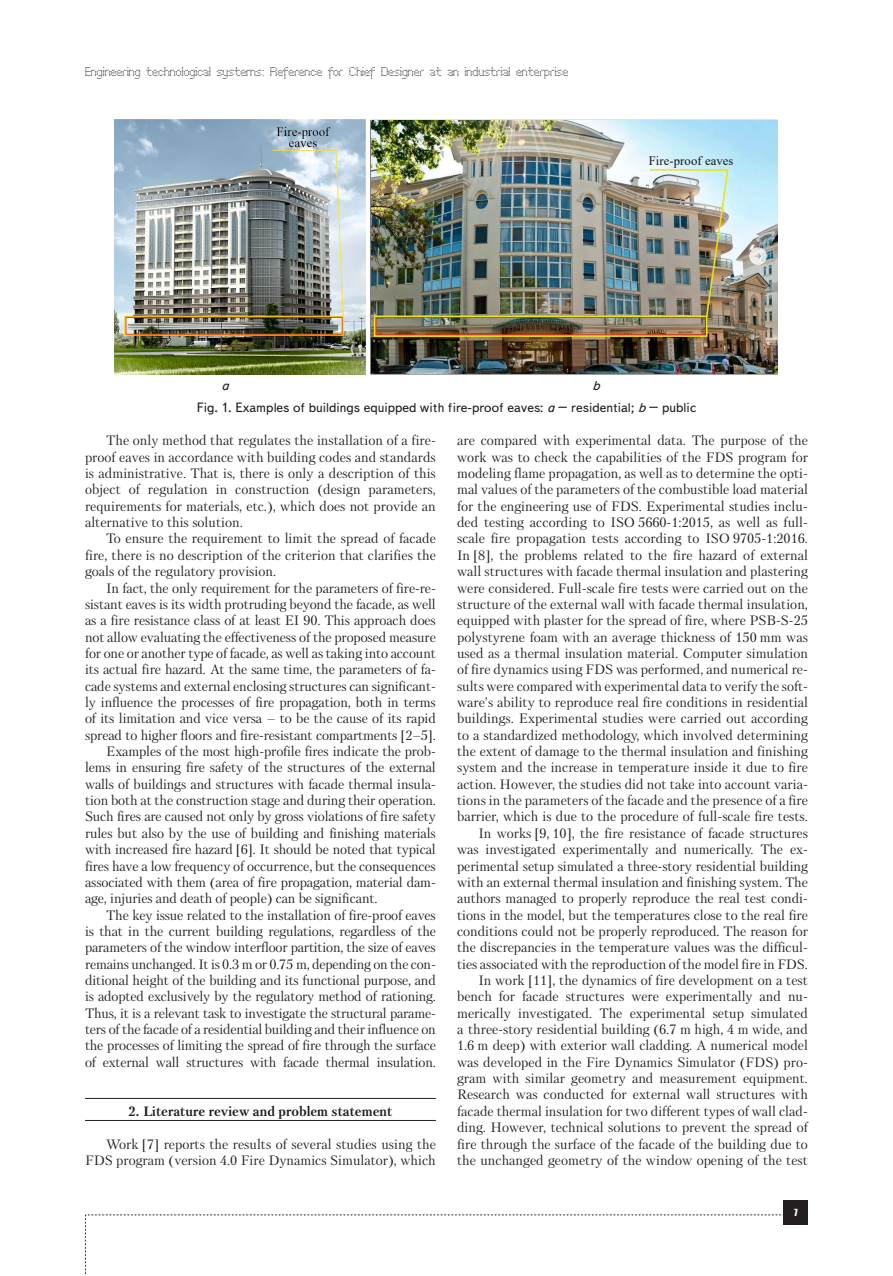
<style>
.page{position:relative;width:893px;height:1276px;background:#fff}
.page>*{position:absolute;margin:0;border:0;box-sizing:border-box;transform-origin:0 0}
.Text__англ__отступ{font:13.5px/16.4px "Petersburg C";color:#231f20;text-align:justify}
.Подпись_рисунка{font:13.5px "Text Book C";color:#231f20}
.Раздел_статьи{font:700 13.5px "Petersburg C";color:#231f20}
.Подпись_рисунка-2{font:italic 13.5px "Text Book C";color:#231f20}
.t1{font:12.6px "Times New Roman";letter-spacing:.005em;color:#141515}
.t2{font:12px "Perfo C";letter-spacing:.015em;color:#231f20}
.t3{font:9px "Impact";color:#fff}
.s1{font-style:italic}
</style>
<div class="page">
<svg style="left:85px;top:1214px;width:699px;height:62px"></svg>
<div style="left:784px;top:1200px;width:24px;height:24px;background:#231f20"></div>
<hr style="left:85px;top:1098px;width:351px;height:1px;background:#231f20">
<hr style="left:85px;top:1120px;width:351px;height:1px;background:#231f20">
<img style="left:115px;top:120px;width:250px;height:254px">
<img style="left:371px;top:120px;width:406px;height:254px">
<div style="left:374px;top:315px;width:333px;height:22px;border:2px solid #eee116"></div>
<img style="left:648px;top:168px;width:81px;height:150px">
<p class="t2" style="left:85px;top:65px;width:485px">Engineering technological systems: Reference for Chief Designer at an industrial enterprise</p>
<p class="t1" style="left:649px;top:151px;width:86px">Fire-proof eaves</p>
<p class="Подпись_рисунка-2" style="left:222px;top:378px;width:9px">a</p>
<p class="Подпись_рисунка-2" style="left:592px;top:378px;width:9px">b</p>
<p class="Подпись_рисунка" style="left:197px;top:400px;width:501px">Fig. 1. Examples of buildings equipped with fire-proof eaves: <span class="s1">a</span> – residential; <span class="s1">b</span> – public</p>
<p class="Text__англ__отступ" style="left:85px;top:432px;width:352px;text-indent:21px">The only method that regulates the installation of a fire&shy;proof eaves in accordance with building codes and standards is administrative. That is, there is only a description of this object of regulation in construction (design parameters, requirements for materials, etc.), which does not provide an alternative to this solution.</p>
<p class="Text__англ__отступ" style="left:85px;top:530px;width:352px;text-indent:21px">To ensure the requirement to limit the spread of facade fire, there is no description of the criterion that clarifies the goals of the regulatory provision.</p>
<p class="Text__англ__отступ" style="left:85px;top:579px;width:352px;text-indent:21px">In fact, the only requirement for the parameters of fire-re&shy;sistant eaves is its width protruding beyond the facade, as well as a fire resistance class of at least EI 90. This approach does not allow evaluating the effectiveness of the proposed measure for one or another type of facade, as well as taking into account its actual fire hazard. At the same time, the parameters of fa&shy;cade systems and external enclosing structures can significant&shy;ly influence the processes of fire propagation, both in terms of its limitation and vice versa – to be the cause of its rapid spread to higher floors and fire-resistant compartments [2–5].</p>
<p class="Text__англ__отступ" style="left:85px;top:743px;width:352px;text-indent:21px">Examples of the most high-profile fires indicate the prob&shy;lems in ensuring fire safety of the structures of the external walls of buildings and structures with facade thermal insula&shy;tion both at the construction stage and during their operation.<br>Such fires are caused not only by gross violations of fire safety rules but also by the use of building and finishing materials with increased fire hazard [6]. It should be noted that typical fires have a low frequency of occurrence, but the consequences associated with them (area of fire propagation, material dam&shy;age, injuries and death of people) can be significant.</p>
<p class="Text__англ__отступ" style="left:85px;top:906px;width:352px;text-align:left;text-indent:21px">The key issue related to the installation of fire-proof eaves is that in the current building regulations, regardless of the parameters of the window interfloor partition, the size of eaves remains unchanged. It is 0.3 m or 0.75 m, depending on the con&shy;ditional height of the building and its functional purpose, and is adopted exclusively by the regulatory method of rationing.<br>Thus, it is a relevant task to investigate the structural parame&shy;ters of the facade of a residential building and their influence on the processes of limiting the spread of fire through the surface of external wall structures with facade thermal insulation.</p>
<p class="Раздел_статьи" style="left:129px;top:1102px;width:265px">2. Literature review and problem statement</p>
<p class="Text__англ__отступ" style="left:85px;top:1135px;width:352px;text-align:right">Work [7] reports the results of several studies using the<br>FDS program (version 4.0 Fire Dynamics Simulator), which</p>
<p class="Text__англ__отступ" style="left:457px;top:432px;width:352px;text-align:left">are compared with experimental data. The purpose of the work was to check the capabilities of the FDS program for modeling flame propagation, as well as to determine the opti&shy;mal values of the parameters of the combustible load material for the engineering use of FDS. Experimental studies inclu&shy;ded testing according to ISO 5660-1:2015, as well as full&shy;scale fire propagation tests according to ISO 9705-1:2016.<br>In [8], the problems related to the fire hazard of external wall structures with facade thermal insulation and plastering were considered. Full-scale fire tests were carried out on the structure of the external wall with facade thermal insulation, equipped with plaster for the spread of fire, where PSB-S-25 polystyrene foam with an average thickness of 150 mm was used as a thermal insulation material. Computer simulation of fire dynamics using FDS was performed, and numerical re&shy;sults were compared with experimental data to verify the soft&shy;ware’s ability to reproduce real fire conditions in residential buildings. Experimental studies were carried out according to a standardized methodology, which involved determining the extent of damage to the thermal insulation and finishing system and the increase in temperature inside it due to fire action. However, the studies did not take into account varia&shy;tions in the parameters of the facade and the presence of a fire barrier, which is due to the procedure of full-scale fire tests.</p>
<p class="Text__англ__отступ" style="left:457px;top:825px;width:352px;text-indent:21px">In works [9, 10], the fire resistance of facade structures was investigated experimentally and numerically. The ex&shy;perimental setup simulated a three-story residential building with an external thermal insulation and finishing system. The authors managed to properly reproduce the real test condi&shy;tions in the model, but the temperatures close to the real fire conditions could not be properly reproduced. The reason for the discrepancies in the temperature values was the difficul&shy;ties associated with the reproduction of the model fire in FDS.</p>
<p class="Text__англ__отступ" style="left:457px;top:972px;width:352px;text-indent:21px">In work [11], the dynamics of fire development on a test bench for facade structures were experimentally and nu&shy;merically investigated. The experimental setup simulated a three-story residential building (6.7 m high, 4 m wide, and 1.6 m deep) with exterior wall cladding. A numerical model was developed in the Fire Dynamics Simulator (FDS) pro&shy;gram with similar geometry and measurement equipment.<br>Research was conducted for external wall structures with facade thermal insulation for two different types of wall clad&shy;ding. However, technical solutions to prevent the spread of fire through the surface of the facade of the building due to the unchanged geometry of the window opening of the test</p>
<p class="t3" style="left:794px;top:1205px;width:5px">7</p>
</div>
